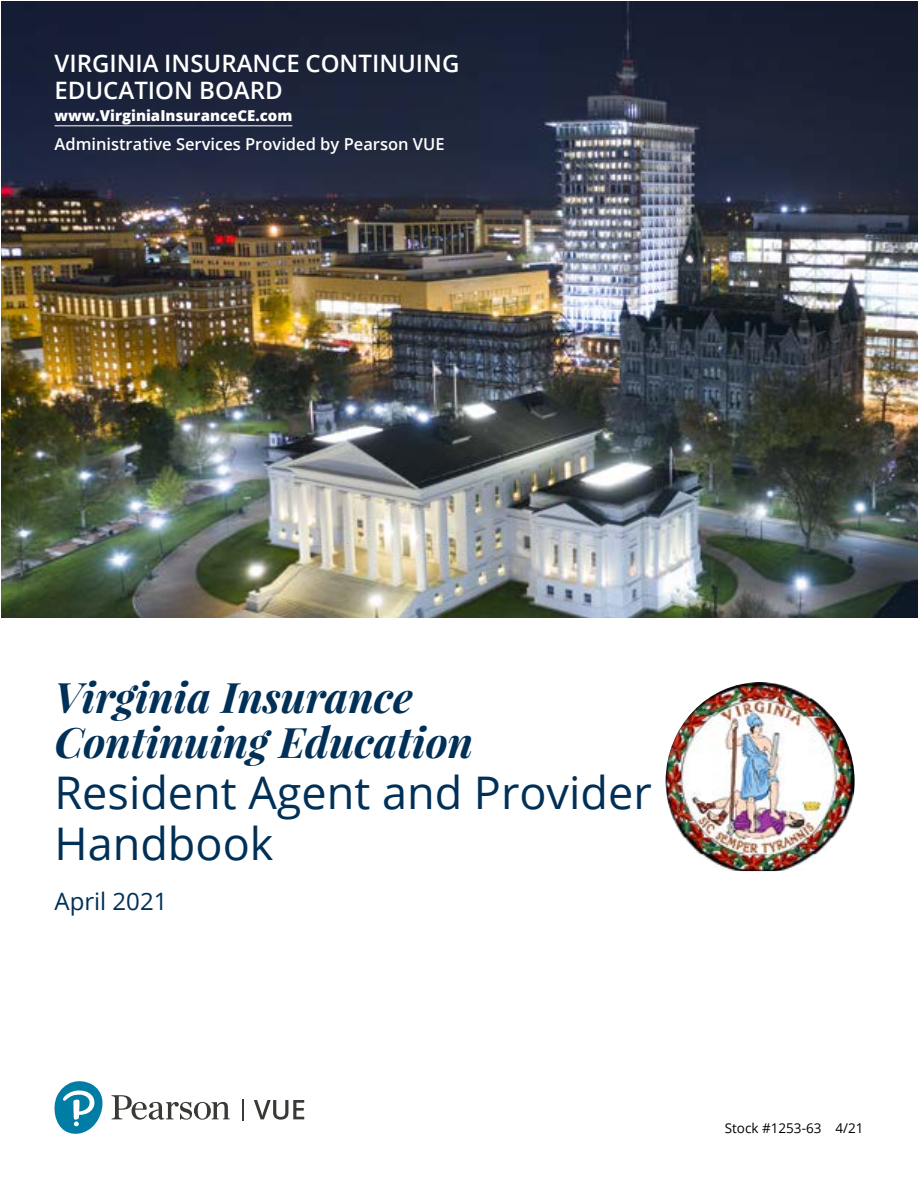
<style>
.page{position:relative;width:918px;height:1188px;background:#fff}
.page>*{position:absolute;margin:0;border:0;box-sizing:border-box;transform-origin:0 0}
.t1{font:45px/51px "Open Sans";color:#003057}
.t2{font:italic 700 42px/45px "Playfair Display";color:#003057}
.t3{font:600 24px/27px "Open Sans";color:#fff}
.t4{font:24px "Open Sans";color:#003057}
.t5{font:600 16.5px "Open Sans";color:#fff}
.t6{font:800 15px "Open Sans";color:#fff}
.t7{font:13.5px "Open Sans";color:#000}
</style>
<div class="page">
<img style="left:1px;top:1px;width:917px;height:616px">
<svg style="left:55px;top:1081px;width:175px;height:53px"></svg>
<svg style="left:242px;top:1099px;width:1px;height:22px"></svg>
<svg style="left:254px;top:1100px;width:50px;height:20px"></svg>
<hr style="left:55px;top:125px;width:237px;height:1px;background:#fff">
<img style="left:666px;top:682px;width:189px;height:189px">
<h3 class="t3" style="left:55px;top:49px;width:406px">VIRGINIA INSURANCE CONTINUING<br>EDUCATION BOARD</h3>
<p class="t6" style="left:55px;top:104px;width:239px">www.VirginiaInsuranceCE.com</p>
<p class="t5" style="left:55px;top:133px;width:392px">Administrative Services Provided by Pearson VUE</p>
<h2 class="t2" style="left:55px;top:673px;width:420px">Virginia Insurance<br>Continuing Education</h2>
<h1 class="t1" style="left:55px;top:766px;width:599px">Resident Agent and Provider<br>Handbook</h1>
<h3 class="t4" style="left:55px;top:885px;width:114px">April 2021</h3>
<p class="t7" style="left:725px;top:1119px;width:140px">Stock #1253-63 4/21</p>
</div>
